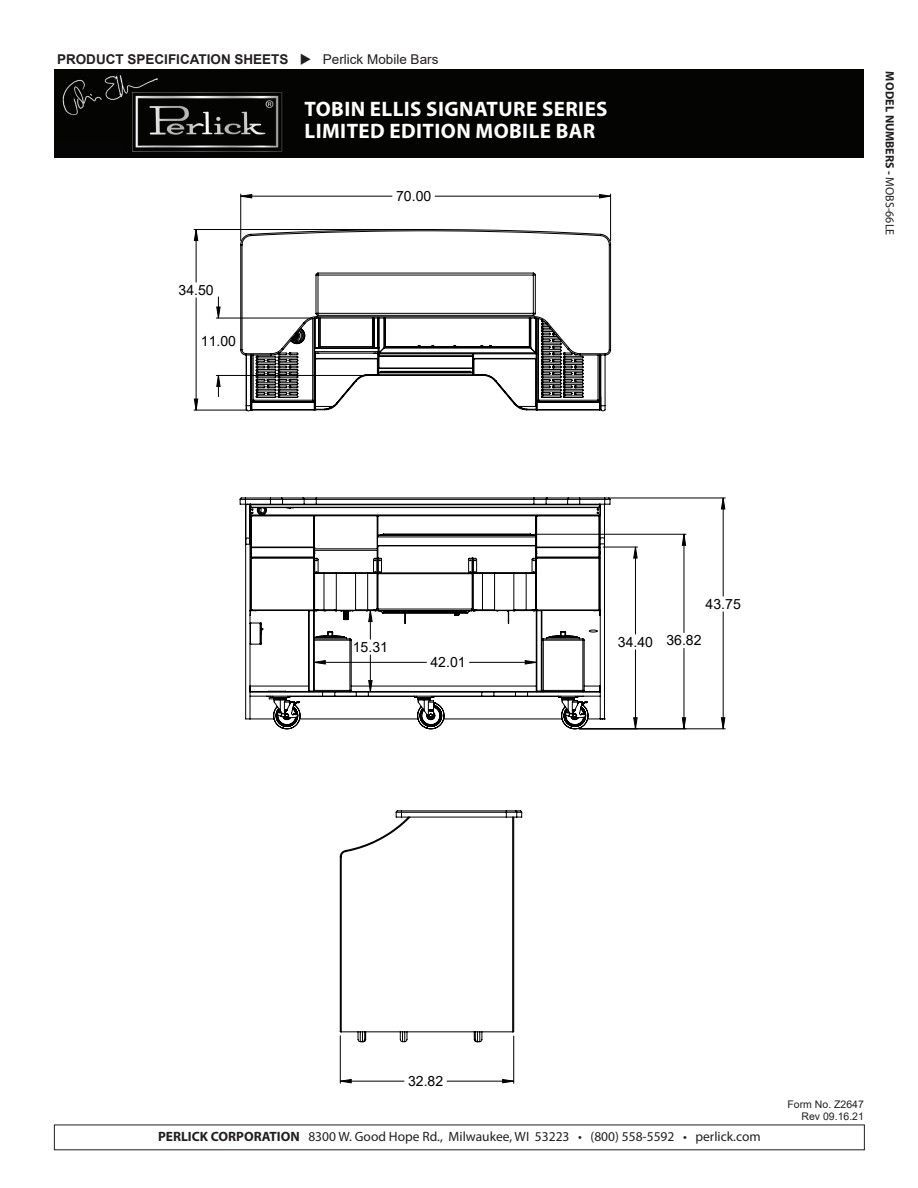
<style>
.page{position:relative;width:918px;height:1188px;background:#fff}
.page>*{position:absolute;margin:0;border:0;box-sizing:border-box;transform-origin:0 0}
.t1{font:700 21px/22.5px "Myriad Pro";letter-spacing:.02em;color:#fff}
.t2{font:14.1px "Arial";color:#000}
.t3{font:13.5px "Myriad Pro";color:#231f20}
.t4{font:700 13.5px "Arial";color:#231f20}
.t5{font:700 12px "Myriad Pro";color:#231f20}
.t6{font:10.5px "Arial";color:#231f20}
.s1{font-weight:400}
.s2{font-weight:700}
</style>
<div class="page">
<hr style="left:216px;top:375px;width:158px;height:1px;background:#000">
<hr style="left:216px;top:318px;width:97px;height:1px;background:#000">
<hr style="left:435px;top:196px;width:176px;height:1px;background:#000">
<hr style="left:241px;top:196px;width:151px;height:1px;background:#000">
<hr style="left:610px;top:194px;width:1px;height:47px;background:#000">
<hr style="left:240px;top:194px;width:1px;height:47px;background:#000">
<hr style="left:196px;top:230px;width:1px;height:52px;background:#000">
<hr style="left:196px;top:298px;width:1px;height:112px;background:#000">
<hr style="left:194px;top:229px;width:227px;height:1px;background:#000">
<hr style="left:194px;top:410px;width:54px;height:1px;background:#000">
<svg style="left:216px;top:375px;width:5px;height:22px"></svg>
<svg style="left:216px;top:297px;width:5px;height:22px"></svg>
<svg style="left:599px;top:194px;width:12px;height:5px"></svg>
<svg style="left:240px;top:194px;width:12px;height:5px"></svg>
<svg style="left:194px;top:230px;width:4px;height:11px"></svg>
<svg style="left:194px;top:398px;width:4px;height:13px"></svg>
<svg style="left:240px;top:229px;width:371px;height:183px"></svg>
<hr style="left:723px;top:612px;width:1px;height:117px;background:#000">
<hr style="left:723px;top:498px;width:1px;height:98px;background:#000">
<hr style="left:579px;top:729px;width:146px;height:1px;background:#000">
<hr style="left:609px;top:498px;width:116px;height:1px;background:#000">
<hr style="left:635px;top:650px;width:1px;height:79px;background:#000">
<hr style="left:635px;top:547px;width:1px;height:87px;background:#000">
<hr style="left:603px;top:547px;width:35px;height:1px;background:#000">
<hr style="left:684px;top:648px;width:1px;height:81px;background:#000">
<hr style="left:684px;top:534px;width:1px;height:99px;background:#000">
<hr style="left:535px;top:534px;width:151px;height:1px;background:#000">
<svg style="left:721px;top:717px;width:5px;height:12px"></svg>
<svg style="left:721px;top:497px;width:5px;height:13px"></svg>
<svg style="left:633px;top:717px;width:5px;height:12px"></svg>
<svg style="left:633px;top:546px;width:5px;height:13px"></svg>
<svg style="left:682px;top:717px;width:4px;height:12px"></svg>
<svg style="left:682px;top:534px;width:4px;height:12px"></svg>
<svg style="left:239px;top:497px;width:372px;height:233px"></svg>
<svg style="left:368px;top:610px;width:10px;height:29px"></svg>
<hr style="left:447px;top:1081px;width:67px;height:1px;background:#000">
<hr style="left:340px;top:1081px;width:64px;height:1px;background:#000">
<hr style="left:513px;top:1036px;width:1px;height:47px;background:#000">
<hr style="left:340px;top:1036px;width:1px;height:47px;background:#000">
<svg style="left:502px;top:1079px;width:12px;height:4px"></svg>
<svg style="left:340px;top:1079px;width:12px;height:4px"></svg>
<svg style="left:339px;top:810px;width:184px;height:233px"></svg>
<div style="left:54px;top:70px;width:810px;height:87px;background:#040503"></div>
<p class="t4" style="left:57px;top:50px;width:383px">PRODUCT SPECIFICATION SHEETS ◆ <span class="s1">Perlick Mobile Bars</span></p>
<p class="t1" style="left:305px;top:97px;width:305px">TOBIN ELLIS SIGNATURE SERIES<br>LIMITED EDITION MOBILE BAR</p>
<p class="t2" style="left:179px;top:280px;width:37px">34.50</p>
<p class="t2" style="left:201px;top:332px;width:37px">11.00</p>
<p class="t2" style="left:396px;top:186px;width:37px">70.00</p>
<p class="t2" style="left:353px;top:637px;width:37px">15.31</p>
<p class="t2" style="left:430px;top:652px;width:37px">42.01</p>
<p class="t2" style="left:706px;top:594px;width:37px">43.75</p>
<p class="t2" style="left:618px;top:631px;width:85px">34.40 36.82</p>
<p class="t5" style="left:898px;top:71px;width:165px;rotate:90deg">MODEL NUMBERS - <span class="s1">MOBS-66LE</span></p>
<p class="t2" style="left:408px;top:1071px;width:37px">32.82</p>
<p class="t3" style="left:158px;top:1128px;width:604px"><span class="s2">PERLICK CORPORATION</span> 8300 W. Good Hope Rd., Milwaukee, WI 53223 • (800) 558-5592 • perlick.com</p>
<p class="t6" style="left:788px;top:1097px;width:78px">Form No. Z2647</p>
<p class="t6" style="left:802px;top:1110px;width:64px">Rev 09.16.21</p>
</div>
